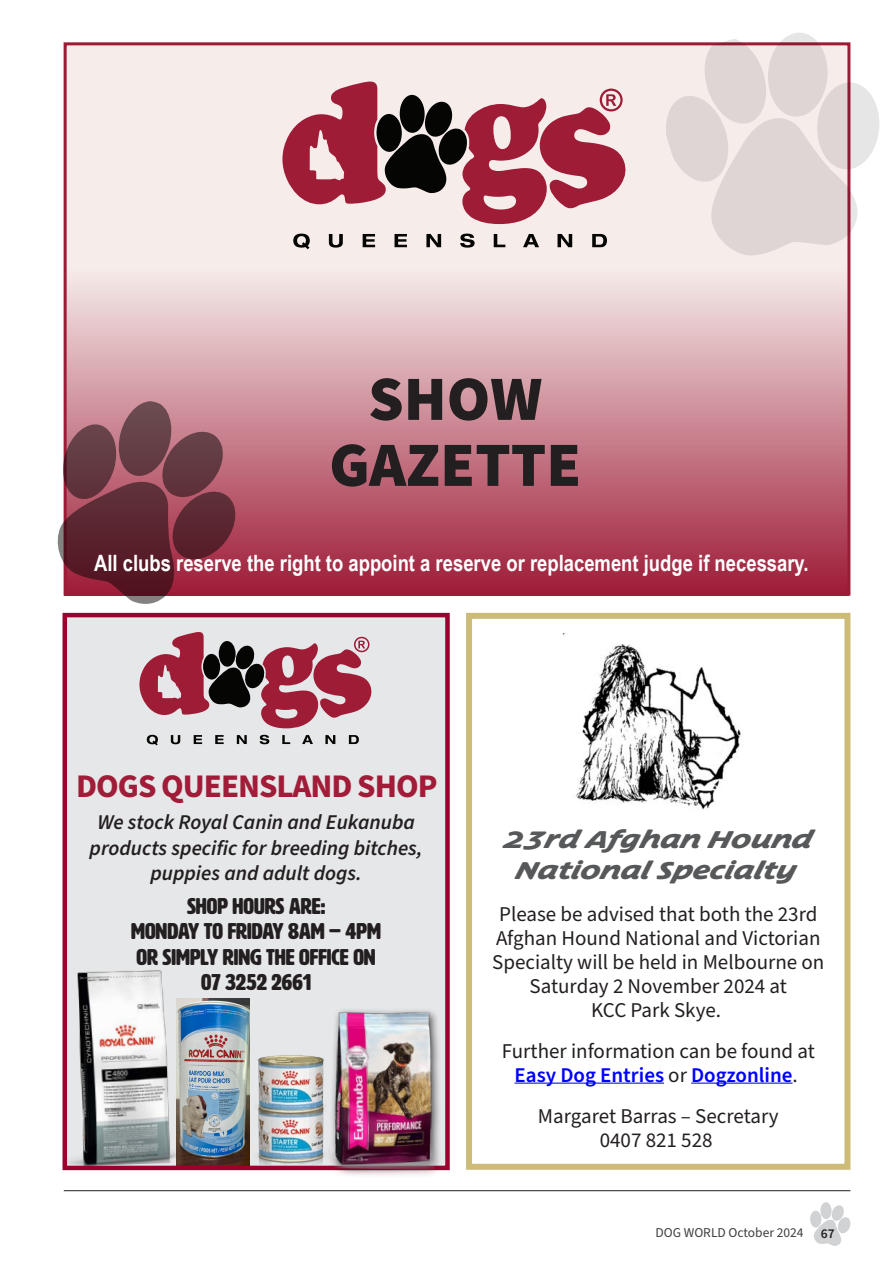
<style>
.page{position:relative;width:893px;height:1263px;background:#fff}
.page>*{position:absolute;margin:0;border:0;box-sizing:border-box;transform-origin:0 0}
.Body_Text_12pt{font:900 63px "Source Sans Pro";color:#231f20}
.t1{font:700 33px "Source Sans Pro";letter-spacing:-.03em;color:#a11c38}
.Body_Text_12pt-2{font:italic 700 25.5px/31.5px "Airco Std";color:#57585a;text-align:center}
.Body_Text_12pt-3{font:700 22.5px "Arial Narrow";color:#fff}
.t2{font:22.5px "HWT Artz";color:#231f20}
.Body_Text_12pt-4{font:21px/24px "Source Sans Pro";color:#231f20;text-align:center}
.t3{font:italic 600 21px/25.2px "Source Sans Pro";color:#231f20;text-align:center}
.t4{font:13.5px "Source Sans Pro";color:#3e3e3f}
.t5{font:600 13.5px "Source Sans Pro";color:#231f20}
.s1{font-weight:600;color:#00f}
</style>
<div class="page">
<div style="left:63px;top:42px;width:785px;height:554px;background:#f6edeb"></div>
<div style="left:64px;top:269px;width:784px;height:327px;background:linear-gradient(to bottom,#f5ebe9,#9e1b37)"></div>
<svg style="left:293px;top:234px;width:17px;height:15px"></svg>
<svg style="left:329px;top:234px;width:14px;height:14px"></svg>
<svg style="left:363px;top:234px;width:12px;height:13px"></svg>
<svg style="left:395px;top:234px;width:12px;height:13px"></svg>
<svg style="left:426px;top:234px;width:15px;height:13px"></svg>
<svg style="left:460px;top:234px;width:15px;height:14px"></svg>
<svg style="left:494px;top:234px;width:11px;height:13px"></svg>
<svg style="left:523px;top:234px;width:16px;height:13px"></svg>
<svg style="left:558px;top:234px;width:14px;height:13px"></svg>
<svg style="left:592px;top:234px;width:15px;height:13px"></svg>
<svg style="left:282px;top:82px;width:344px;height:142px"></svg>
<svg style="left:57px;top:398px;width:182px;height:206px;background:#874b57"></svg>
<svg style="left:661px;top:33px;width:219px;height:225px"></svg>
<div style="left:63px;top:613px;width:387px;height:557px;background:#e6e7e9;border:4px solid #9c002f"></div>
<img style="left:195px;top:998px;width:54px;height:167px">
<img style="left:62px;top:967px;width:133px;height:200px">
<svg style="left:147px;top:735px;width:11px;height:10px"></svg>
<svg style="left:171px;top:735px;width:9px;height:9px"></svg>
<svg style="left:194px;top:735px;width:8px;height:9px"></svg>
<svg style="left:215px;top:735px;width:9px;height:9px"></svg>
<svg style="left:237px;top:735px;width:10px;height:9px"></svg>
<svg style="left:260px;top:735px;width:9px;height:9px"></svg>
<svg style="left:282px;top:735px;width:8px;height:9px"></svg>
<svg style="left:302px;top:735px;width:11px;height:9px"></svg>
<svg style="left:325px;top:735px;width:10px;height:9px"></svg>
<svg style="left:349px;top:735px;width:10px;height:9px"></svg>
<svg style="left:139px;top:632px;width:233px;height:96px"></svg>
<div style="left:325px;top:1007px;width:119px;height:172px;background:#231f20;opacity:.75"></div>
<img style="left:330px;top:1007px;width:108px;height:163px">
<img style="left:258px;top:1116px;width:68px;height:49px">
<img style="left:258px;top:1051px;width:69px;height:65px">
<div style="left:466px;top:613px;width:384px;height:557px;border:6px solid #cdbb7a"></div>
<hr style="left:514px;top:1082px;width:150px;height:2px;background:#00f">
<hr style="left:691px;top:1082px;width:102px;height:2px;background:#00f">
<img style="left:562px;top:633px;width:179px;height:177px">
<div style="left:820px;top:1202px;width:12px;height:17px;background:#d1d2d4;border-radius:50%"></div>
<div style="left:810px;top:1210px;width:11px;height:18px;background:#d1d2d4;border-radius:50%"></div>
<svg style="left:813px;top:1204px;width:38px;height:42px"></svg>
<hr style="left:64px;top:1190px;width:786px;height:1px;background:#231f20">
<p class="Body_Text_12pt" style="left:368px;top:355px;width:176px">SHOW</p>
<p class="Body_Text_12pt" style="left:329px;top:421px;width:254px">GAZETTE</p>
<p class="Body_Text_12pt-3" style="left:94px;top:546px;width:716px">All clubs reserve the right to appoint a reserve or replacement judge if necessary.</p>
<p class="t1" style="left:76px;top:763px;width:363px">DOGS QUEENSLAND SHOP</p>
<p class="t3" style="left:90px;top:810px;width:334px">We stock Royal Canin and Eukanuba products specific for breeding bitches, puppies and adult dogs.</p>
<p class="t2" style="left:187px;top:894px;width:140px">SHOP HOURS ARE:</p>
<p class="t2" style="left:131px;top:919px;width:251px">MONDAY TO FRIDAY 8AM – 4PM</p>
<p class="t2" style="left:137px;top:945px;width:240px">OR SIMPLY RING THE OFFICE ON</p>
<p class="t2" style="left:201px;top:970px;width:111px">07 3252 2661</p>
<p class="Body_Text_12pt-2" style="left:504px;top:824px;width:310px">23rd Afghan Hound<br>National Specialty</p>
<p class="Body_Text_12pt-4" style="left:492px;top:902px;width:334px">Please be advised that both the 23rd<br>Afghan Hound National and Victorian<br>Specialty will be held in Melbourne on<br>Saturday 2 November 2024 at<br>KCC Park Skye.</p>
<p class="Body_Text_12pt-4" style="left:502px;top:1039px;width:314px">Further information can be found at<br><span class="s1">Easy Dog Entries</span> or <span class="s1">Dogzonline</span>.</p>
<p class="Body_Text_12pt-4" style="left:538px;top:1104px;width:242px">Margaret Barras – Secretary<br>0407 821 528</p>
<p class="t4" style="left:655px;top:1224px;width:150px">DOG WORLD October 2024</p>
<p class="t5" style="left:821px;top:1224px;width:15px">67</p>
</div>
